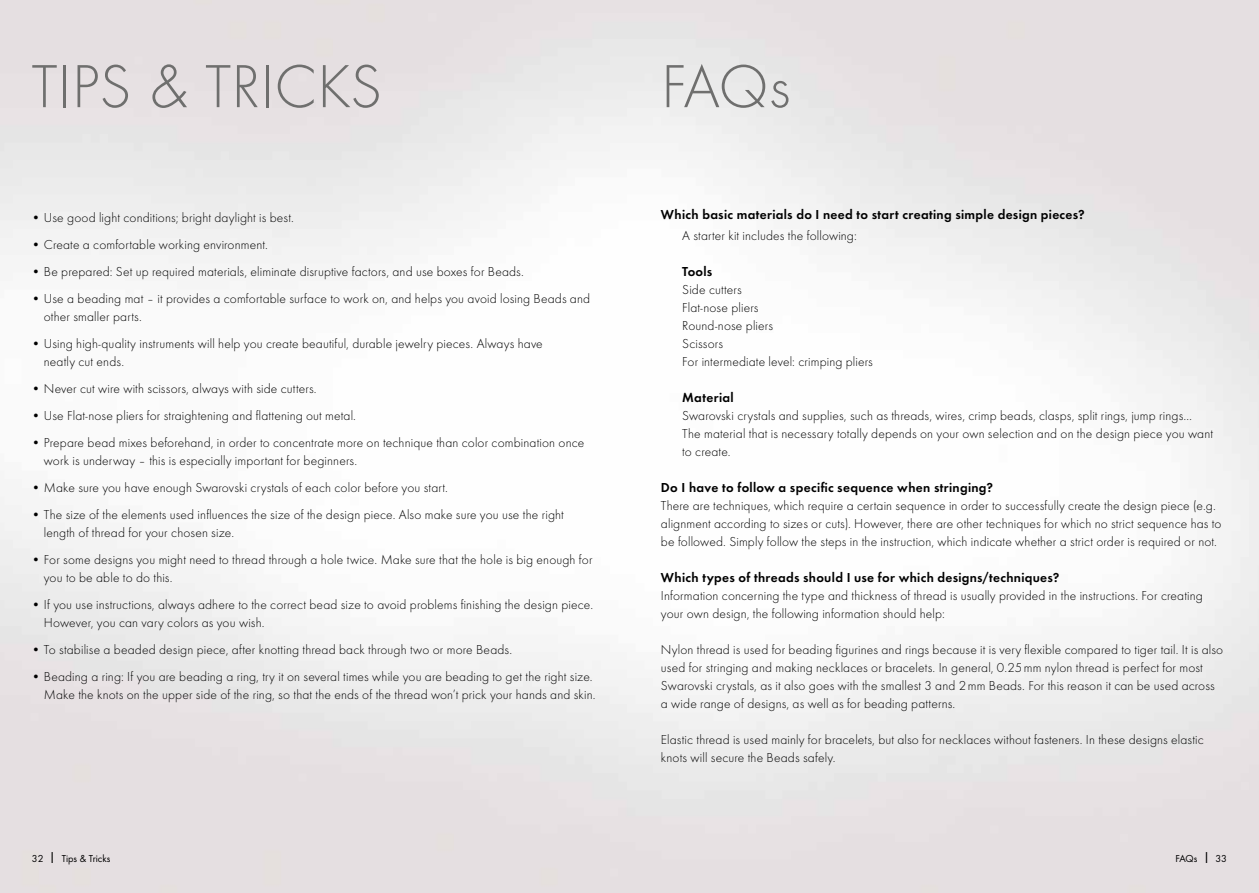
<style>
.page{position:relative;width:1259px;height:893px;background:#fff}
.page>*{position:absolute;margin:0;border:0;box-sizing:border-box;transform-origin:0 0}
.t1{font:300 63px "Futura";color:#6f6f6e}
.t2{font:300 13.5px/18px "Futura";letter-spacing:.01em;color:#000}
.t3{font:13.5px "Futura Dem";letter-spacing:.025em;color:#000}
.t4{font:10.5px "Futura Boo";color:#000}
.s1{font-size:15px}
</style>
<div class="page">
<h1 class="t1" style="left:31px;top:46px;width:352px">TIPS &amp; TRICKS</h1>
<p class="t2" style="left:31px;top:208px;width:264px">• Use good light conditions; bright daylight is best.</p>
<p class="t2" style="left:31px;top:235px;width:238px">• Create a comfortable working environment.</p>
<p class="t2" style="left:31px;top:262px;width:494px">• Be prepared: Set up required materials, eliminate disruptive factors, and use boxes for Beads.</p>
<p class="t2" style="left:44px;top:289px;width:548px;text-indent:-12px">• Use a beading mat – it provides a comfortable surface to work on, and helps you avoid losing Beads and other smaller parts.</p>
<p class="t2" style="left:44px;top:334px;width:500px;text-indent:-12px">• Using high-quality instruments will help you create beautiful, durable jewelry pieces. Always have neatly cut ends.</p>
<p class="t2" style="left:31px;top:379px;width:287px">• Never cut wire with scissors, always with side cutters.</p>
<p class="t2" style="left:31px;top:406px;width:326px">• Use Flat-nose pliers for straightening and flattening out metal.</p>
<p class="t2" style="left:44px;top:433px;width:542px;text-indent:-12px">• Prepare bead mixes beforehand, in order to concentrate more on technique than color combination once work is underway – this is especially important for beginners.</p>
<p class="t2" style="left:31px;top:478px;width:418px">• Make sure you have enough Swarovski crystals of each color before you start.</p>
<p class="t2" style="left:44px;top:505px;width:521px;text-indent:-12px">• The size of the elements used influences the size of the design piece. Also make sure you use the right length of thread for your chosen size.</p>
<p class="t2" style="left:44px;top:550px;width:550px;text-indent:-12px">• For some designs you might need to thread through a hole twice. Make sure that the hole is big enough for you to be able to do this.</p>
<p class="t2" style="left:44px;top:595px;width:551px;text-indent:-12px">• If you use instructions, always adhere to the correct bead size to avoid problems finishing the design piece.<br>However, you can vary colors as you wish.</p>
<p class="t2" style="left:31px;top:640px;width:482px">• To stabilise a beaded design piece, after knotting thread back through two or more Beads.</p>
<p class="t2" style="left:31px;top:667px;width:565px;text-align:right">• Beading a ring: If you are beading a ring, try it on several times while you are beading to get the right size.<br>Make the knots on the upper side of the ring, so that the ends of the thread won’t prick your hands and skin.</p>
<h1 class="t1" style="left:661px;top:46px;width:131px">FAQs</h1>
<p class="t3" style="left:661px;top:205px;width:425px">Which basic materials do I need to start creating simple design pieces?</p>
<p class="t2" style="left:682px;top:226px;width:176px">A starter kit includes the following:</p>
<p class="t3" style="left:682px;top:262px;width:31px">Tools</p>
<p class="t2" style="left:682px;top:280px;width:192px">Side cutters<br>Flat-nose pliers<br>Round-nose pliers<br>Scissors<br>For intermediate level: crimping pliers</p>
<p class="t3" style="left:682px;top:388px;width:53px">Material</p>
<p class="t2" style="left:682px;top:406px;width:532px">Swarovski crystals and supplies, such as threads, wires, crimp beads, clasps, split rings, jump rings…<br>The material that is necessary totally depends on your own selection and on the design piece you want to create.</p>
<p class="t3" style="left:661px;top:478px;width:334px">Do I have to follow a specific sequence when stringing?</p>
<p class="t2" style="left:661px;top:496px;width:562px">There are techniques, which require a certain sequence in order to successfully create the design piece (e.g. alignment according to sizes or cuts). However, there are other techniques for which no strict sequence has to be followed. Simply follow the steps in the instruction, which indicate whether a strict order is required or not.</p>
<p class="t3" style="left:661px;top:568px;width:400px">Which types of threads should I use for which designs/techniques?</p>
<p class="t2" style="left:661px;top:586px;width:543px">Information concerning the type and thickness of thread is usually provided in the instructions. For creating your own design, the following information should help:</p>
<p class="t2" style="left:661px;top:640px;width:564px">Nylon thread is used for beading figurines and rings because it is very flexible compared to tiger tail. It is also used for stringing and making necklaces or bracelets. In general, 0.25mm nylon thread is perfect for most Swarovski crystals, as it also goes with the smallest 3 and 2mm Beads. For this reason it can be used across a wide range of designs, as well as for beading patterns.</p>
<p class="t2" style="left:661px;top:730px;width:544px">Elastic thread is used mainly for bracelets, but also for necklaces without fasteners. In these designs elastic knots will secure the Beads safely.</p>
<p class="t4" style="left:32px;top:851px;width:80px">32 <span class="s1">l</span> Tips &amp; Tricks</p>
<p class="t4" style="left:1175px;top:851px;width:53px">FAQs <span class="s1">l</span> 33</p>
</div>
